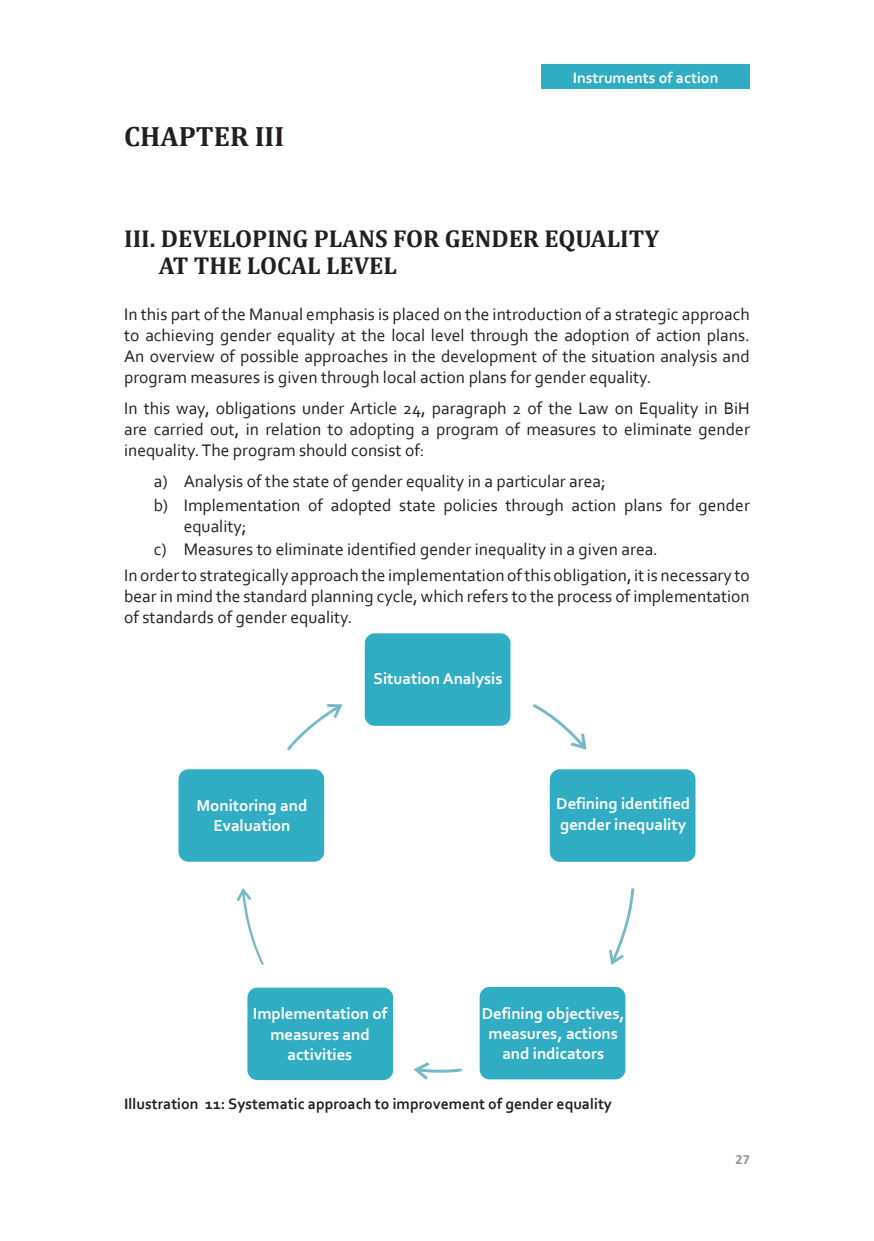
<style>
.page{position:relative;width:874px;height:1241px;background:#fff}
.page>*{position:absolute;margin:0;border:0;box-sizing:border-box;transform-origin:0 0}
.t1{font:700 28px "Cambria";color:#231f20}
.t2{font:700 24.5px/26.9px "Cambria";color:#231f20}
.t3{font:17.5px/21px "Corbel";color:#231f20;text-align:justify}
.t4{font:700 16.62px/20.3px "Corbel";color:#fff;text-align:center}
.t5{font:700 15.75px "Corbel";color:#231f20}
.t6{font:700 15.75px "Corbel";color:#fff}
.t7{font:700 14px "Calibri";color:#939598}
</style>
<div class="page">
<div style="left:541px;top:64px;width:208px;height:25px;background:#30acc3"></div>
<div style="left:364px;top:633px;width:146px;height:92px;background:#30acc3;border-radius:10px"></div>
<div style="left:549px;top:769px;width:146px;height:92px;background:#30acc3;border-radius:10px"></div>
<div style="left:479px;top:986px;width:146px;height:93px;background:#30acc3;border-radius:10px"></div>
<div style="left:247px;top:987px;width:146px;height:92px;background:#30acc3;border-radius:10px"></div>
<div style="left:178px;top:769px;width:146px;height:92px;background:#30acc3;border-radius:10px"></div>
<svg style="left:533px;top:704px;width:53px;height:45px"></svg>
<svg style="left:287px;top:704px;width:55px;height:46px"></svg>
<svg style="left:609px;top:888px;width:25px;height:76px"></svg>
<svg style="left:236px;top:888px;width:28px;height:76px"></svg>
<svg style="left:413px;top:1062px;width:48px;height:17px"></svg>
<h1 class="t1" style="left:124px;top:116px;width:161px">CHAPTER III</h1>
<p class="t6" style="left:572px;top:68px;width:147px">Instruments of action</p>
<h2 class="t2" style="left:159px;top:225px;width:501px;text-indent:-35px">III. DEVELOPING PLANS FOR GENDER EQUALITY<br>AT THE LOCAL LEVEL</h2>
<p class="t3" style="left:124px;top:303px;width:627px">In this part of the Manual emphasis is placed on the introduction of a strategic approach to achieving gender equality at the local level through the adoption of action plans.<br>An overview of possible approaches in the development of the situation analysis and program measures is given through local action plans for gender equality.</p>
<p class="t3" style="left:124px;top:397px;width:627px">In this way, obligations under Article 24, paragraph 2 of the Law on Equality in BiH are carried out, in relation to adopting a program of measures to eliminate gender inequality. The program should consist of:</p>
<p class="t3" style="left:154px;top:469px;width:597px;line-height:23.4px">a) Analysis of the state of gender equality in a particular area;<br>b) Implementation of adopted state policies through action plans for gender</p>
<p class="t3" style="left:154px;top:513px;width:505px;line-height:23.4px;text-indent:30px">equality;<br>c) Measures to eliminate identified gender inequality in a given area.</p>
<p class="t3" style="left:124px;top:564px;width:627px">In order to strategically approach the implementation of this obligation, it is necessary to bear in mind the standard planning cycle, which refers to the process of implementation of standards of gender equality.</p>
<p class="t4" style="left:196px;top:795px;width:112px">Monitoring and<br>Evaluation</p>
<p class="t4" style="left:373px;top:667px;width:130px">Situation Analysis</p>
<p class="t4" style="left:556px;top:793px;width:135px;text-align:left">Defining identified gender inequality</p>
<p class="t4" style="left:253px;top:1003px;width:136px">Implementation of measures and activities</p>
<p class="t4" style="left:481px;top:1002px;width:144px">Defining objectives, measures, actions and indicators</p>
<p class="t5" style="left:124px;top:1093px;width:489px">Illustration 11: Systematic approach to improvement of gender equality</p>
<p class="t7" style="left:735px;top:1150px;width:16px">27</p>
</div>
